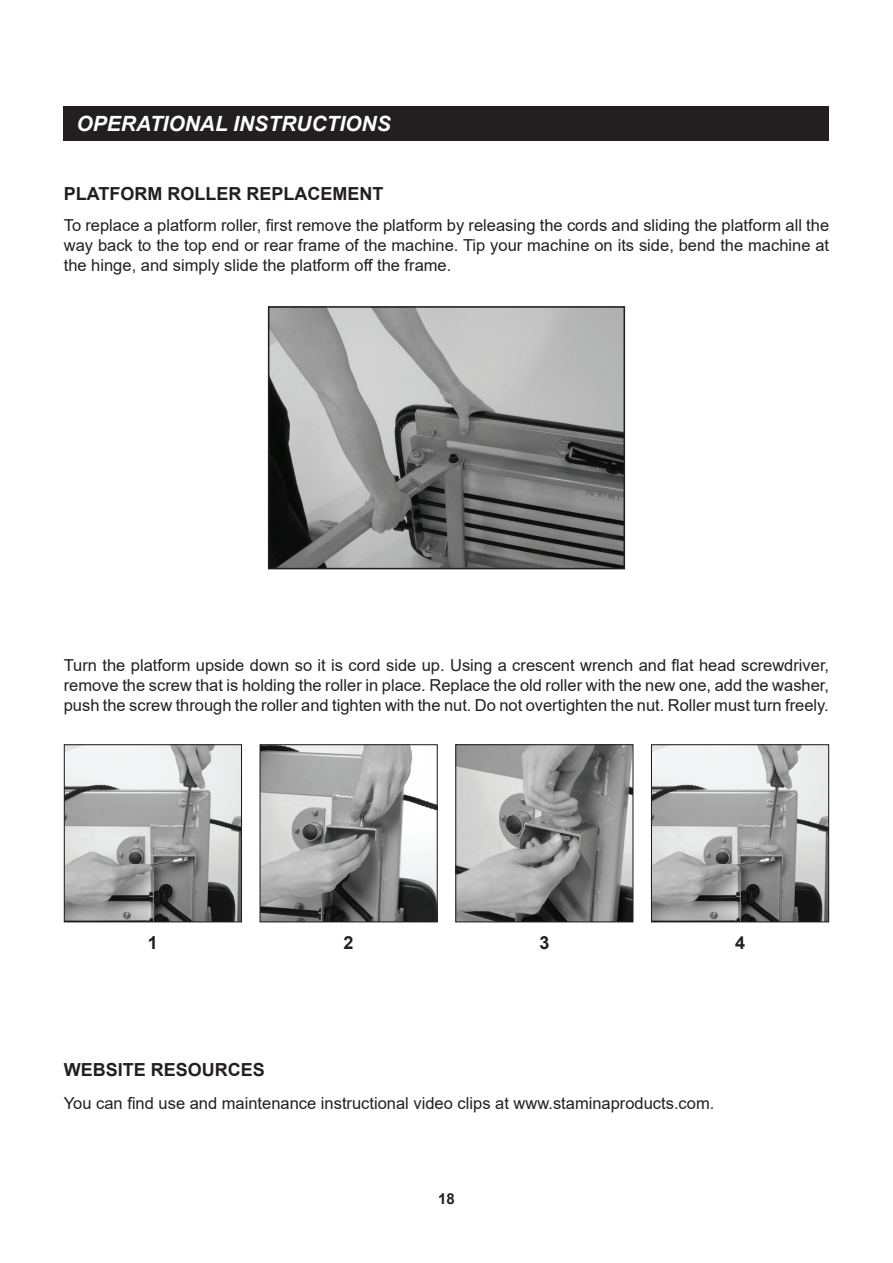
<style>
.page{position:relative;width:893px;height:1263px;background:#fff}
.page>*{position:absolute;margin:0;border:0;box-sizing:border-box;transform-origin:0 0}
.t1{font:italic 700 21px "Arial";color:#fff}
.t2{font:700 18px "Arial";color:#231f20}
.t3{font:16.5px/19.8px "Arial";color:#231f20;text-align:justify}
.t4{font:700 15px "Arial";color:#231f20}
</style>
<div class="page">
<div style="left:64px;top:106px;width:765px;height:34px;background:#231f20"></div>
<img style="left:457px;top:746px;width:174px;height:174px">
<div style="left:455px;top:744px;width:178px;height:178px;border:1px solid #231f20"></div>
<img style="left:262px;top:746px;width:174px;height:174px">
<div style="left:260px;top:744px;width:178px;height:178px;border:1px solid #231f20"></div>
<img style="left:66px;top:746px;width:174px;height:174px">
<div style="left:64px;top:744px;width:178px;height:178px;border:1px solid #231f20"></div>
<img style="left:653px;top:746px;width:174px;height:174px">
<div style="left:651px;top:744px;width:178px;height:178px;border:1px solid #231f20"></div>
<img style="left:271px;top:309px;width:351px;height:257px">
<div style="left:268px;top:306px;width:357px;height:263px;border:2px solid #231f20"></div>
<p class="t1" style="left:77px;top:109px;width:316px">OPERATIONAL INSTRUCTIONS</p>
<p class="t2" style="left:64px;top:181px;width:321px">PLATFORM ROLLER REPLACEMENT</p>
<p class="t3" style="left:64px;top:215px;width:767px">To replace a platform roller, first remove the platform by releasing the cords and sliding the platform all the way back to the top end or rear frame of the machine. Tip your machine on its side, bend the machine at the hinge, and simply slide the platform off the frame.</p>
<p class="t3" style="left:64px;top:655px;width:767px">Turn the platform upside down so it is cord side up. Using a crescent wrench and flat head screwdriver, remove the screw that is holding the roller in place. Replace the old roller with the new one, add the washer, push the screw through the roller and tighten with the nut. Do not overtighten the nut. Roller must turn freely.</p>
<p class="t2" style="left:148px;top:930px;width:12px">1</p>
<p class="t2" style="left:344px;top:930px;width:12px">2</p>
<p class="t2" style="left:539px;top:930px;width:12px">3</p>
<p class="t2" style="left:735px;top:930px;width:12px">4</p>
<p class="t2" style="left:64px;top:1057px;width:203px">WEBSITE RESOURCES</p>
<p class="t3" style="left:64px;top:1093px;width:652px">You can find use and maintenance instructional video clips at www.staminaproducts.com.</p>
<p class="t4" style="left:438px;top:1188px;width:18px">18</p>
</div>
